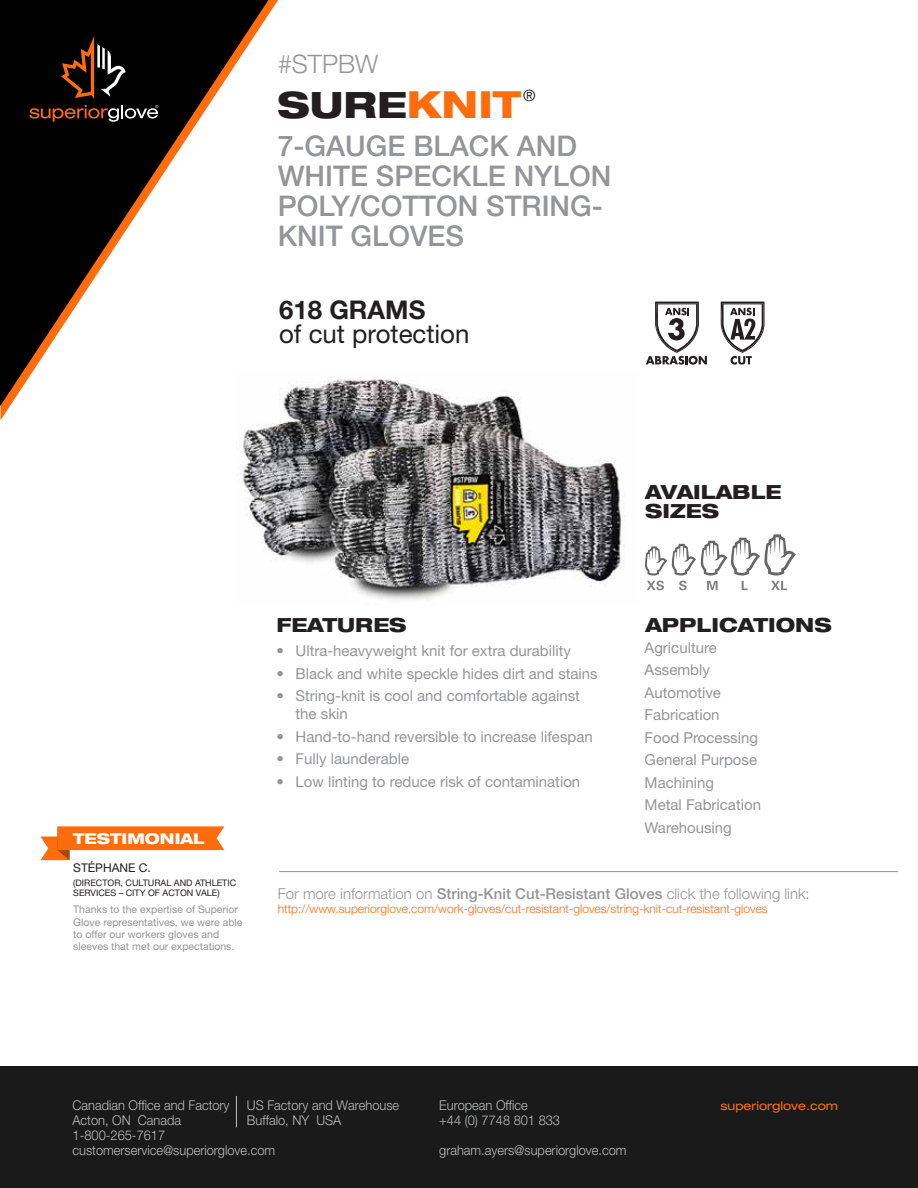
<style>
.page{position:relative;width:918px;height:1188px;background:#fff}
.page>*{position:absolute;margin:0;border:0;box-sizing:border-box;transform-origin:0 0}
.t1{font:800 expanded 36.45px "Helvetica Neue LT Std";color:#231f20}
.t2{font:500 28.5px/30px "Helvetica Neue LT Std";color:#939598}
.t3{font:25.8px "Helvetica Neue LT Std";color:#231f20}
.t4{font:700 25.8px "Helvetica Neue LT Std";color:#231f20}
.t5{font:300 25.5px "Helvetica Neue LT Std";color:#939598}
.t6{font:800 expanded 19.5px/19.5px "Helvetica Neue LT Std";color:#231f20}
.t7{font:15.6px "Helvetica Neue LT Std";color:#231f20}
.t8{font:15px/22.5px "Helvetica Neue LT Std";color:#939598}
.t9{font:300 15px "Helvetica Neue LT Std";color:#939598}
.t10{font:800 expanded 15px "Helvetica Neue LT Std";color:#fff}
.t11{font:300 13.5px/15px "Helvetica Neue LT Std";color:#bcbec0;scale:.95 1}
.t12{font:300 12px "Helvetica Neue LT Std";color:#ff6c0c}
.t13{font:expanded 12px "Helvetica Neue LT Std";color:#ff6c0c}
.t14{font:12px "Helvetica Neue LT Std";color:#231f20}
.t15{font:10.5px/12.5px "Helvetica Neue LT Std";color:#939598}
.t16{font:9px/10.5px "Helvetica Neue LT Std";color:#231f20}
.s1{font-size:37.5px;color:#ff6c0c}
.s2{font-weight:500}
</style>
<div class="page">
<svg style="left:0;top:0;width:268px;height:406px"></svg>
<svg style="left:61px;top:36px;width:65px;height:63px;background:#382316"></svg>
<svg style="left:29px;top:105px;width:129px;height:17px;background:#442d1e"></svg>
<div style="left:0;top:1067px;width:918px;height:121px;background:#1a1a1a"></div>
<hr style="left:236px;top:1096px;width:1px;height:31px;background:#bcbec0">
<hr style="left:279px;top:871px;width:619px;height:1px;background:#939598">
<svg style="left:40px;top:826px;width:184px;height:34px"></svg>
<svg style="left:645px;top:534px;width:151px;height:56px"></svg>
<svg style="left:721px;top:302px;width:44px;height:63px"></svg>
<svg style="left:646px;top:302px;width:61px;height:63px"></svg>
<img style="left:236px;top:372px;width:389px;height:228px">
<h3 class="t5" style="left:278px;top:49px;width:102px">#STPBW</h3>
<h1 class="t1" style="left:278px;top:82px;width:245px">SURE<span class="s1">KNIT</span></h1>
<p class="t7" style="left:523px;top:86px;width:14px">®</p>
<h2 class="t2" style="left:278px;top:131px;width:335px">7-GAUGE BLACK AND<br>WHITE SPECKLE NYLON<br>POLY/COTTON STRING-<br>KNIT GLOVES</h2>
<h3 class="t4" style="left:279px;top:294px;width:148px">618 GRAMS</h3>
<h3 class="t3" style="left:279px;top:319px;width:192px">of cut protection</h3>
<h3 class="t6" style="left:645px;top:481px;width:138px">AVAILABLE<br>SIZES</h3>
<p class="t10" style="left:73px;top:829px;width:133px">TESTIMONIAL</p>
<p class="t14" style="left:73px;top:861px;width:79px">STÉPHANE C.</p>
<p class="t16" style="left:73px;top:877px;width:165px">(DIRECTOR, CULTURAL AND ATHLETIC<br>SERVICES – CITY OF ACTON VALE)</p>
<p class="t15" style="left:73px;top:903px;width:171px">Thanks to the expertise of Superior Glove representatives, we were able to offer our workers gloves and sleeves that met our expectations.</p>
<h3 class="t6" style="left:277px;top:614px;width:132px">FEATURES</h3>
<h3 class="t6" style="left:645px;top:614px;width:188px">APPLICATIONS</h3>
<p class="t8" style="left:277px;top:639px;width:296px">• Ultra-heavyweight knit for extra durability</p>
<p class="t8" style="left:277px;top:662px;width:323px">• Black and white speckle hides dirt and stains</p>
<p class="t8" style="left:296px;top:686px;width:286px;line-height:18px;text-indent:-19px">• String-knit is cool and comfortable against the skin</p>
<p class="t8" style="left:277px;top:725px;width:318px">• Hand-to-hand reversible to increase lifespan</p>
<p class="t8" style="left:277px;top:747px;width:134px">• Fully launderable</p>
<p class="t8" style="left:277px;top:770px;width:305px">• Low linting to reduce risk of contamination</p>
<p class="t8" style="left:645px;top:636px;width:118px">Agriculture<br>Assembly<br>Automotive<br>Fabrication<br>Food Processing<br>General Purpose<br>Machining<br>Metal Fabrication<br>Warehousing</p>
<p class="t9" style="left:278px;top:885px;width:534px">For more information on <span class="s2">String-Knit Cut-Resistant Gloves</span> click the following link:</p>
<p class="t12" style="left:278px;top:901px;width:492px">http://www.superiorglove.com/work-gloves/cut-resistant-gloves/string-knit-cut-resistant-gloves</p>
<p class="t11" style="left:73px;top:1098px;width:167px">Canadian Office and Factory</p>
<p class="t11" style="left:247px;top:1098px;width:162px">US Factory and Warehouse</p>
<p class="t11" style="left:73px;top:1113px;width:116px">Acton, ON Canada</p>
<p class="t11" style="left:247px;top:1113px;width:101px">Buffalo, NY USA</p>
<p class="t11" style="left:73px;top:1128px;width:215px">1-800-265-7617 customerservice@superiorglove.com</p>
<p class="t11" style="left:439px;top:1098px;width:129px">European Office<br>+44 (0) 7748 801 833</p>
<p class="t11" style="left:439px;top:1143px;width:199px">graham.ayers@superiorglove.com</p>
<p class="t13" style="left:720px;top:1099px;width:119px">superiorglove.com</p>
</div>
